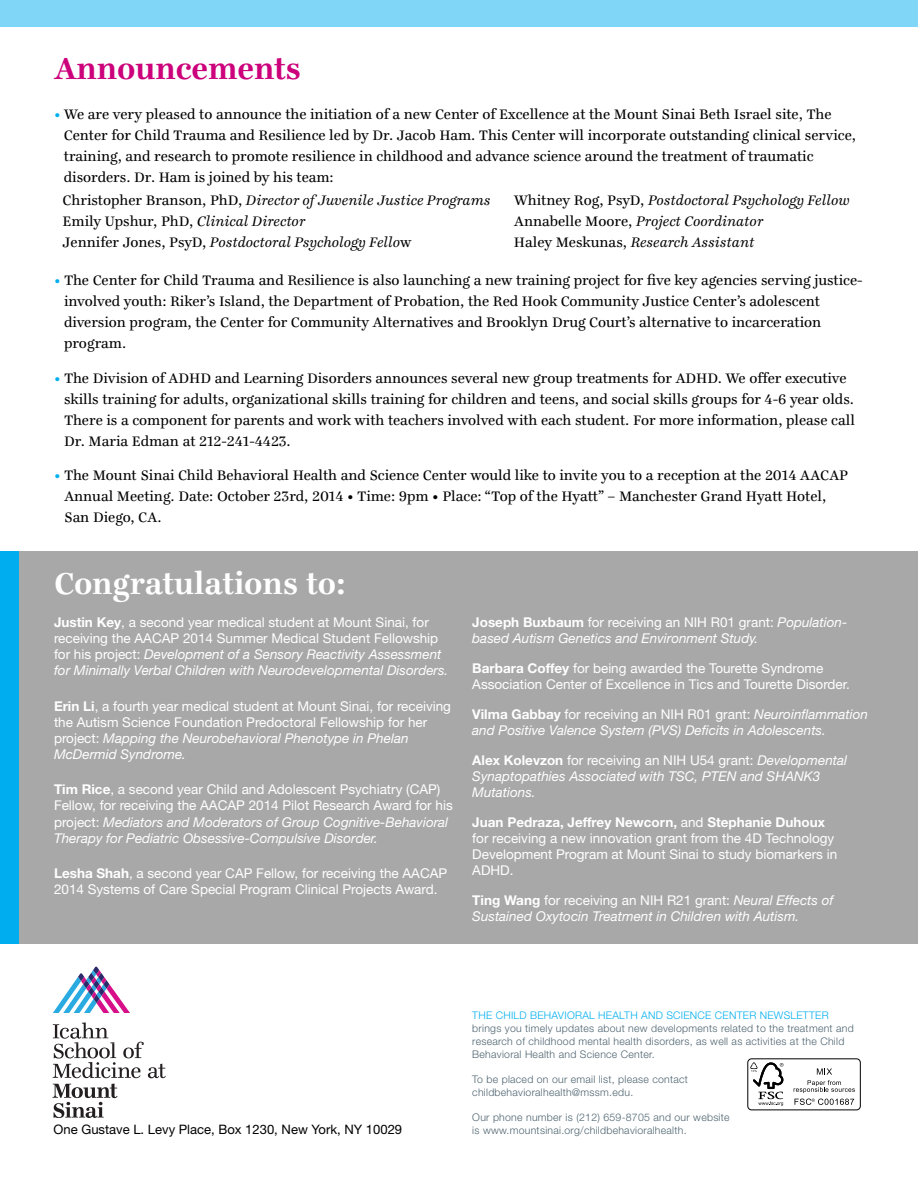
<style>
.page{position:relative;width:918px;height:1188px;background:#fff}
.page>*{position:absolute;margin:0;border:0;box-sizing:border-box;transform-origin:0 0}
.t1{font:700 33px "Ingeborg";color:#fff}
.t2{font:700 33px "Ingeborg";color:#cc007b}
.t3{font:15px/21px "Ingeborg";color:#000}
.t4{font:italic 15px/21px "Ingeborg";color:#000}
.t5{font:13.5px/16.2px "Helvetica Neue LT Std";color:#fff}
.t6{font:italic 13.5px/16.2px "Helvetica Neue LT Std";color:#fff}
.t7{font:13.05px "Helvetica Neue LT Std";color:#000}
.t8{font:300 10.5px/12.8px "Helvetica Neue LT Std";letter-spacing:.025em;color:#4e6470}
.t9{font:300 10.5px "Helvetica Neue LT Std";letter-spacing:.025em;color:#00aeef}
.s1{color:#00aeef}
.s2{font-style:normal}
.s3{font-weight:700}
.s4{font-style:italic}
.s5{font-weight:700;font-style:normal}
</style>
<div class="page">
<div style="left:0;top:0;width:918px;height:27px;background:#80d6f7"></div>
<div style="left:9px;top:551px;width:909px;height:392px;background:#a9a8a9"></div>
<div style="left:0;top:551px;width:18px;height:392px;background:#00aeef"></div>
<div style="left:747px;top:1058px;width:114px;height:52px;border:1px solid #000;border-radius:4px"></div>
<svg style="left:750px;top:1062px;width:33px;height:44px"></svg>
<svg style="left:794px;top:1068px;width:61px;height:25px"></svg>
<svg style="left:795px;top:1099px;width:59px;height:6px"></svg>
<img style="left:53px;top:977px;width:25px;height:36px">
<img style="left:78px;top:1003px;width:10px;height:10px">
<img style="left:120px;top:999px;width:10px;height:14px">
<img style="left:88px;top:984px;width:32px;height:29px">
<svg style="left:78px;top:967px;width:31px;height:36px"></svg>
<img style="left:53px;top:1024px;width:6px;height:4px">
<img style="left:82px;top:1023px;width:9px;height:5px">
<svg style="left:52px;top:1028px;width:114px;height:90px"></svg>
<h1 class="t2" style="left:54px;top:48px;width:249px">Announcements</h1>
<p class="t3" style="left:64px;top:103px;width:794px;text-indent:-10px"><span class="s1">•</span> We are very pleased to announce the initiation of a new Center of Excellence at the Mount Sinai Beth Israel site, The Center for Child Trauma and Resilience led by Dr. Jacob Ham. This Center will incorporate outstanding clinical service, training, and research to promote resilience in childhood and advance science around the treatment of traumatic disorders. Dr. Ham is joined by his team:</p>
<p class="t4" style="left:63px;top:189px;width:429px"><span class="s2">Christopher Branson, PhD,</span> Director of Juvenile Justice Programs<br><span class="s2">Emily Upshur, PhD,</span> Clinical Director<br><span class="s2">Jennifer Jones, PsyD,</span> Postdoctoral Psychology Fello<span class="s2">w</span></p>
<p class="t4" style="left:514px;top:189px;width:337px"><span class="s2">Whitney Rog, PsyD,</span> Postdoctoral Psychology Fellow<br><span class="s2">Annabelle Moore,</span> Project Coordinator<br><span class="s2">Haley Meskunas,</span> Research Assistant</p>
<p class="t3" style="left:64px;top:270px;width:800px;text-indent:-10px"><span class="s1">•</span> The Center for Child Trauma and Resilience is also launching a new training project for five key agencies serving justice&shy;involved youth: Riker’s Island, the Department of Probation, the Red Hook Community Justice Center’s adolescent diversion program, the Center for Community Alternatives and Brooklyn Drug Court’s alternative to incarceration program.</p>
<p class="t3" style="left:64px;top:367px;width:792px;text-indent:-10px"><span class="s1">•</span> The Division of ADHD and Learning Disorders announces several new group treatments for ADHD. We offer executive skills training for adults, organizational skills training for children and teens, and social skills groups for 4-6 year olds.<br>There is a component for parents and work with teachers involved with each student. For more information, please call Dr. Maria Edman at 212-241-4423.</p>
<p class="t3" style="left:64px;top:465px;width:786px;text-indent:-10px"><span class="s1">•</span> The Mount Sinai Child Behavioral Health and Science Center would like to invite you to a reception at the 2014 AACAP<br>Annual Meeting. Date: October 23rd, 2014 • Time: 9pm • Place: “Top of the Hyatt” – Manchester Grand Hyatt Hotel,<br>San Diego, CA.</p>
<h1 class="t1" style="left:54px;top:563px;width:294px">Congratulations to:</h1>
<p class="t5" style="left:54px;top:614px;width:396px"><span class="s3">Justin Key</span>, a second year medical student at Mount Sinai, for receiving the AACAP 2014 Summer Medical Student Fellowship for his project: <span class="s4">Development of a Sensory Reactivity Assessment for Minimally Verbal Children with Neurodevelopmental Disorders.</span></p>
<p class="t5" style="left:54px;top:697px;width:399px"><span class="s3">Erin Li</span>, a fourth year medical student at Mount Sinai, for receiving the Autism Science Foundation Predoctoral Fellowship for her project: <span class="s4">Mapping the Neurobehavioral Phenotype in Phelan McDermid Syndrome.</span></p>
<p class="t5" style="left:54px;top:781px;width:400px"><span class="s3">Tim Rice</span>, a second year Child and Adolescent Psychiatry (CAP)<br>Fellow, for receiving the AACAP 2014 Pilot Research Award for his project: <span class="s4">Mediators and Moderators of Group Cognitive-Behavioral Therapy for Pediatric Obsessive-Compulsive Disorder.</span></p>
<p class="t5" style="left:54px;top:865px;width:395px"><span class="s3">Lesha Shah</span>, a second year CAP Fellow, for receiving the AACAP<br>2014 Systems of Care Special Program Clinical Projects Award.</p>
<p class="t6" style="left:472px;top:614px;width:377px"><span class="s5">Joseph Buxbaum</span> <span class="s2">for receiving an NIH R01 grant:</span> Population&shy;based Autism Genetics and Environment Study.</p>
<p class="t5" style="left:472px;top:660px;width:379px"><span class="s3">Barbara Coffey</span> for being awarded the Tourette Syndrome<br>Association Center of Excellence in Tics and Tourette Disorder.</p>
<p class="t6" style="left:472px;top:706px;width:397px"><span class="s5">Vilma Gabbay</span> <span class="s2">for receiving an NIH R01 grant:</span> Neuroinflammation and Positive Valence System (PVS) Deficits in Adolescents.</p>
<p class="t6" style="left:472px;top:751px;width:376px"><span class="s5">Alex Kolevzon</span> <span class="s2">for receiving an NIH U54 grant:</span> Developmental<br>Synaptopathies Associated with TSC, PTEN and SHANK3<br>Mutations.</p>
<p class="t5" style="left:472px;top:814px;width:366px"><span class="s3">Juan Pedraza, Jeffrey Newcorn,</span> and <span class="s3">Stephanie Duhoux </span>for receiving a new innovation grant from the 4D Technology Development Program at Mount Sinai to study biomarkers in ADHD.</p>
<p class="t6" style="left:472px;top:892px;width:363px"><span class="s5">Ting Wang</span> <span class="s2">for receiving an NIH R21 grant:</span> Neural Effects of<br>Sustained Oxytocin Treatment in Children with Autism.</p>
<p class="t7" style="left:54px;top:1122px;width:350px">One Gustave L. Levy Place, Box 1230, New York, NY 10029</p>
<p class="t9" style="left:472px;top:1008px;width:358px">THE CHILD BEHAVIORAL HEALTH AND SCIENCE CENTER NEWSLETTER</p>
<p class="t8" style="left:472px;top:1022px;width:383px">brings you timely updates about new developments related to the treatment and research of childhood mental health disorders, as well as activities at the Child<br>Behavioral Health and Science Center.</p>
<p class="t8" style="left:472px;top:1073px;width:217px">To be placed on our email list, please contact childbehavioralhealth@mssm.edu.</p>
<p class="t8" style="left:472px;top:1111px;width:259px">Our phone number is (212) 659-8705 and our website is www.mountsinai.org/childbehavioralhealth.</p>
</div>
